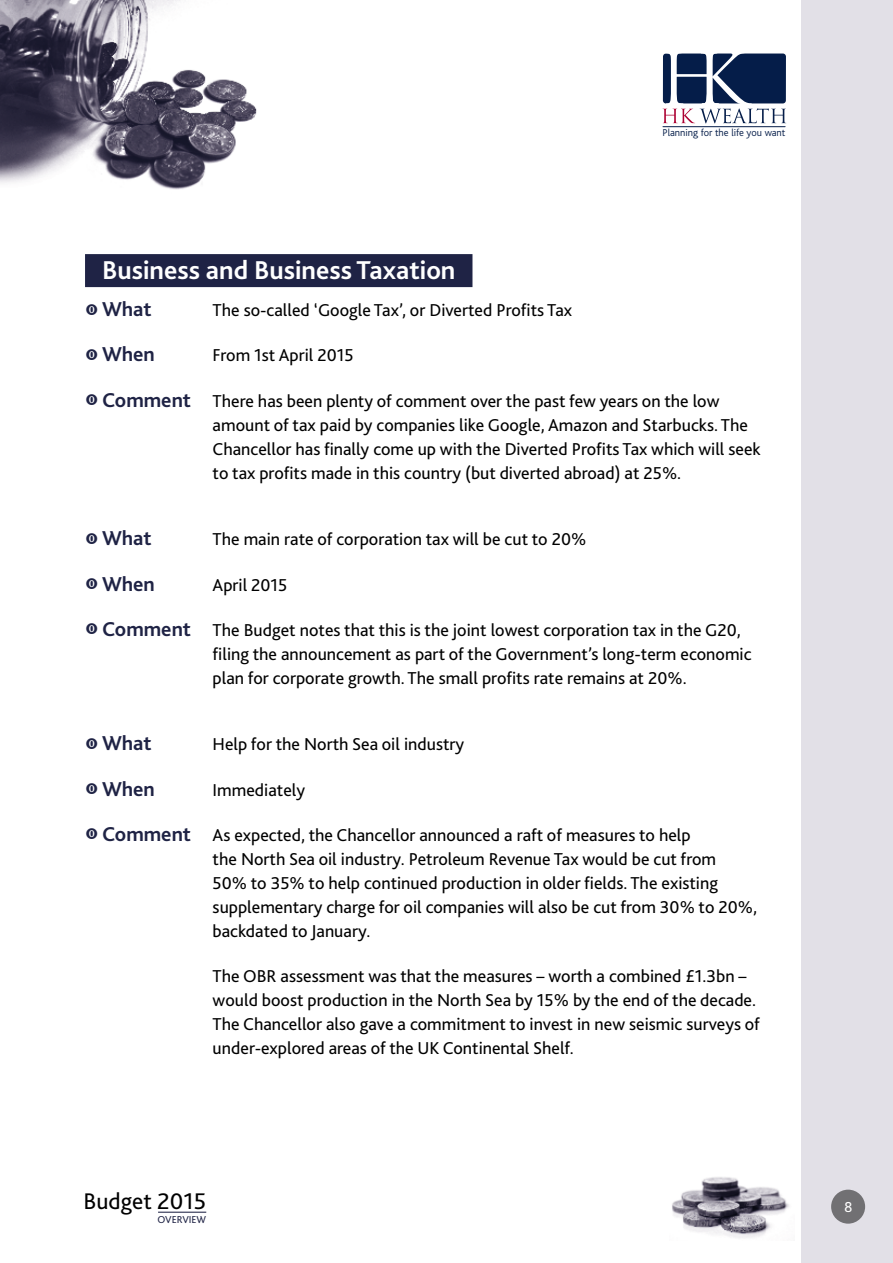
<style>
.page{position:relative;width:893px;height:1263px;background:#fff}
.page>*{position:absolute;margin:0;border:0;box-sizing:border-box;transform-origin:0 0}
.t1{font:700 27px "Bliss 2";color:#fff}
.t2{font:23.7px "Bliss 2";color:#000}
.t3{font:700 21px "Bliss 2";color:#1f2345}
.t4{font:18px/24px "Bliss 2";color:#000}
.t5{font:15px "Mako";color:#fff}
.t6{font:300 10.5px "Bliss";color:#051d49}
.t7{font:10.5px "Bliss 2";color:#1f2345}
.s1{color:#1f2345}
.s2{font-weight:700;font-size:21px;color:#1f2345}
</style>
<div class="page">
<div style="left:801px;top:0;width:92px;height:1263px;background:#e2e0e7"></div>
<hr style="left:158px;top:1212px;width:48px;height:1px;background:#1f2345">
<img style="left:0;top:0;width:257px;height:190px">
<img style="left:672px;top:1177px;width:117px;height:61px">
<hr style="left:663px;top:126px;width:122px;height:1px;background:#051d49">
<svg style="left:663px;top:53px;width:123px;height:70px"></svg>
<div style="left:85px;top:254px;width:387px;height:33px;background:#1f2345"></div>
<p class="t6" style="left:663px;top:127px;width:124px">Planning for the life you want</p>
<h1 class="t1" style="left:102px;top:254px;width:355px">Business and Business Taxation</h1>
<p class="t3" style="left:85px;top:296px;width:68px">▼ What</p>
<p class="t4" style="left:213px;top:298px;width:361px">The so-called ‘Google Tax’, or Diverted Profits Tax</p>
<p class="t3" style="left:85px;top:341px;width:71px">▼ When</p>
<p class="t4" style="left:213px;top:343px;width:143px">From 1st April 2015</p>
<p class="t4" style="left:213px;top:388px;width:550px;text-indent:-128px"><span class="s1">▼</span> <span class="s2">Comment</span> There has been plenty of comment over the past few years on the low amount of tax paid by companies like Google, Amazon and Starbucks. The Chancellor has finally come up with the Diverted Profits Tax which will seek to tax profits made in this country (but diverted abroad) at 25%.</p>
<p class="t3" style="left:85px;top:525px;width:68px">▼ What</p>
<p class="t4" style="left:213px;top:527px;width:375px">The main rate of corporation tax will be cut to 20%</p>
<p class="t3" style="left:85px;top:570px;width:71px">▼ When</p>
<p class="t4" style="left:213px;top:572px;width:76px">April 2015</p>
<p class="t4" style="left:213px;top:617px;width:540px;text-indent:-128px"><span class="s1">▼</span> <span class="s2">Comment</span> The Budget notes that this is the joint lowest corporation tax in the G20, filing the announcement as part of the Government’s long-term economic plan for corporate growth. The small profits rate remains at 20%.</p>
<p class="t3" style="left:85px;top:730px;width:68px">▼ What</p>
<p class="t4" style="left:213px;top:732px;width:253px">Help for the North Sea oil industry</p>
<p class="t3" style="left:85px;top:775px;width:71px">▼ When</p>
<p class="t4" style="left:213px;top:777px;width:94px">Immediately</p>
<p class="t4" style="left:213px;top:822px;width:546px;text-indent:-128px"><span class="s1">▼</span> <span class="s2">Comment</span> As expected, the Chancellor announced a raft of measures to help<br>the North Sea oil industry. Petroleum Revenue Tax would be cut from<br>50% to 35% to help continued production in older fields. The existing supplementary charge for oil companies will also be cut from 30% to 20%, backdated to January.</p>
<p class="t4" style="left:213px;top:964px;width:549px">The OBR assessment was that the measures – worth a combined £1.3bn – would boost production in the North Sea by 15% by the end of the decade.<br>The Chancellor also gave a commitment to invest in new seismic surveys of under-explored areas of the UK Continental Shelf.</p>
<h2 class="t2" style="left:83px;top:1186px;width:124px">Budget 2015</h2>
<p class="t5" style="left:844px;top:1196px;width:10px">8</p>
<p class="t7" style="left:157px;top:1213px;width:50px">OVERVIEW</p>
</div>
